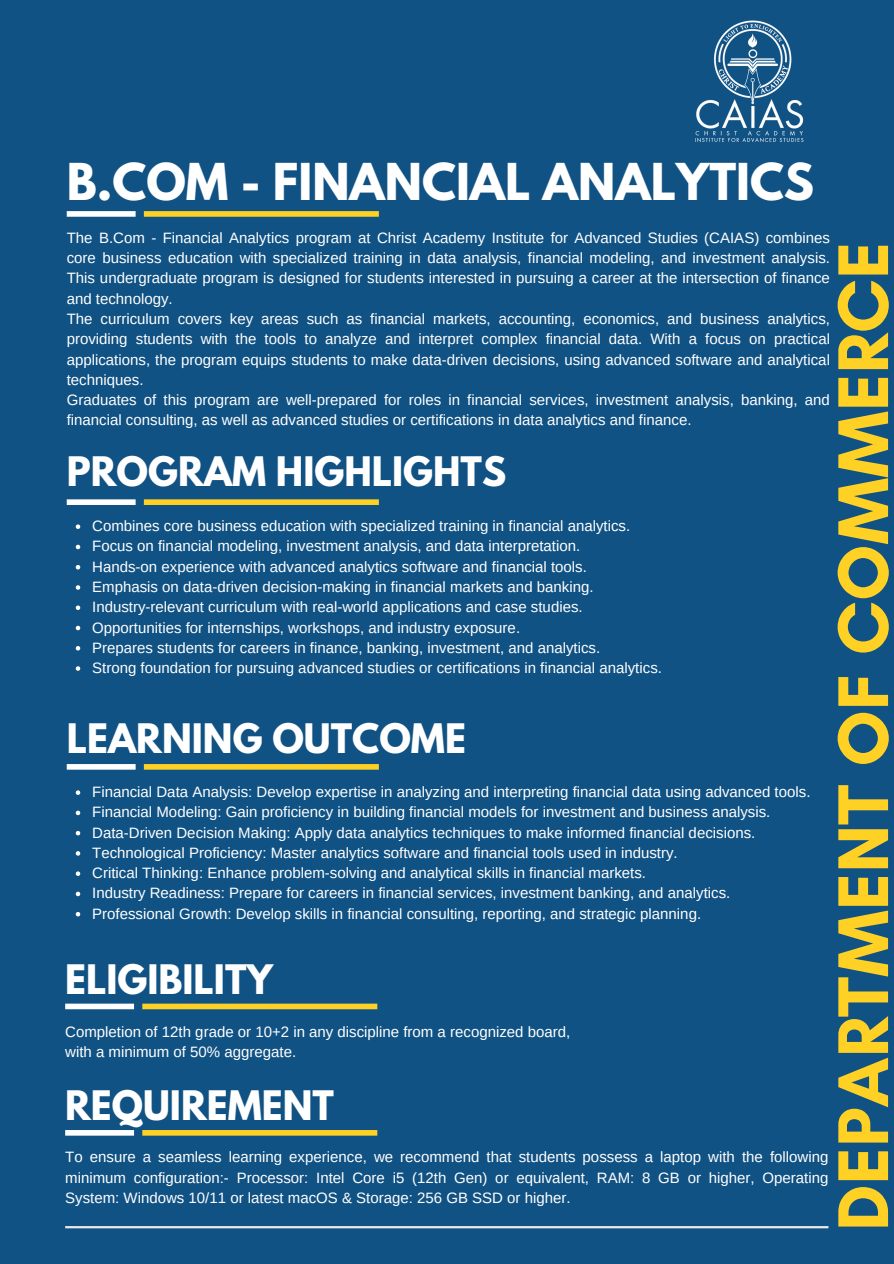
<style>
.page{position:relative;width:894px;height:1264px;background:#fff}
.page>*{position:absolute;margin:0;border:0;box-sizing:border-box;transform-origin:0 0}
.t1{font:700 73.05px "Glacial Indifference";color:#ffd124}
.t2{font:700 45px "League Spartan";color:#fff}
.t3{font:700 36px "League Spartan";color:#fff}
.t4{font:15px/20.2px "Arimo";color:#fff;text-align:justify}
</style>
<div class="page">
<div style="left:0;top:0;width:893px;height:1263px;background:#115284"></div>
<div style="left:144px;top:211px;width:235px;height:6px;background:#ffd124"></div>
<div style="left:67px;top:211px;width:69px;height:6px;background:#fff"></div>
<div style="left:144px;top:499px;width:235px;height:6px;background:#ffd124"></div>
<div style="left:67px;top:499px;width:69px;height:6px;background:#fff"></div>
<svg style="left:76px;top:524px;width:4px;height:5px"></svg>
<svg style="left:76px;top:544px;width:4px;height:5px"></svg>
<svg style="left:76px;top:565px;width:4px;height:4px"></svg>
<svg style="left:76px;top:585px;width:4px;height:4px"></svg>
<svg style="left:76px;top:605px;width:4px;height:5px"></svg>
<svg style="left:76px;top:625px;width:4px;height:5px"></svg>
<svg style="left:76px;top:646px;width:4px;height:4px"></svg>
<svg style="left:76px;top:666px;width:4px;height:4px"></svg>
<div style="left:144px;top:764px;width:235px;height:5px;background:#ffd124"></div>
<div style="left:67px;top:764px;width:69px;height:5px;background:#fff"></div>
<svg style="left:76px;top:790px;width:4px;height:5px"></svg>
<svg style="left:76px;top:810px;width:4px;height:5px"></svg>
<svg style="left:76px;top:831px;width:4px;height:4px"></svg>
<svg style="left:76px;top:851px;width:4px;height:4px"></svg>
<svg style="left:76px;top:871px;width:4px;height:5px"></svg>
<svg style="left:76px;top:891px;width:4px;height:5px"></svg>
<svg style="left:76px;top:912px;width:4px;height:4px"></svg>
<img style="left:695px;top:20px;width:109px;height:122px">
<div style="left:142px;top:1003px;width:235px;height:6px;background:#ffd124"></div>
<div style="left:65px;top:1003px;width:69px;height:6px;background:#fff"></div>
<hr style="left:65px;top:1225px;width:763px;height:3px;background:#e9e9e9">
<div style="left:142px;top:1129px;width:235px;height:6px;background:#ffd124"></div>
<div style="left:65px;top:1129px;width:69px;height:6px;background:#fff"></div>
<p class="t2" style="left:67px;top:159px;width:748px">B.COM - FINANCIAL ANALYTICS</p>
<h1 class="t4" style="left:67px;top:228px;width:764px">The B.Com - Financial Analytics program at Christ Academy Institute for Advanced Studies (CAIAS) combines core business education with specialized training in data analysis, financial modeling, and investment analysis.<br>This undergraduate program is designed for students interested in pursuing a career at the intersection of finance and technology.</h1>
<p class="t4" style="left:67px;top:309px;width:764px">The curriculum covers key areas such as financial markets, accounting, economics, and business analytics, providing students with the tools to analyze and interpret complex financial data. With a focus on practical applications, the program equips students to make data-driven decisions, using advanced software and analytical techniques.</p>
<h2 class="t4" style="left:67px;top:390px;width:764px">Graduates of this program are well-prepared for roles in financial services, investment analysis, banking, and financial consulting, as well as advanced studies or certifications in data analytics and finance.</h2>
<p class="t1" style="left:818px;top:1230px;width:991px;rotate:-90deg">DEPARTMENT OF COMMERCE</p>
<p class="t3" style="left:67px;top:453px;width:441px">PROGRAM HIGHLIGHTS</p>
<p class="t4" style="left:92px;top:516px;width:539px">Combines core business education with specialized training in financial analytics.</p>
<p class="t4" style="left:92px;top:536px;width:489px">Focus on financial modeling, investment analysis, and data interpretation.</p>
<p class="t4" style="left:92px;top:556px;width:496px">Hands-on experience with advanced analytics software and financial tools.</p>
<p class="t4" style="left:92px;top:576px;width:502px">Emphasis on data-driven decision-making in financial markets and banking.</p>
<h3 class="t4" style="left:92px;top:597px;width:492px">Industry-relevant curriculum with real-world applications and case studies.</h3>
<p class="t4" style="left:92px;top:617px;width:429px">Opportunities for internships, workshops, and industry exposure.</p>
<p class="t4" style="left:92px;top:637px;width:509px">Prepares students for careers in finance, banking, investment, and analytics.</p>
<p class="t4" style="left:92px;top:657px;width:571px">Strong foundation for pursuing advanced studies or certifications in financial analytics.</p>
<p class="t3" style="left:67px;top:720px;width:400px">LEARNING OUTCOME</p>
<p class="t4" style="left:92px;top:781px;width:719px">Financial Data Analysis: Develop expertise in analyzing and interpreting financial data using advanced tools.</p>
<p class="t4" style="left:92px;top:802px;width:679px">Financial Modeling: Gain proficiency in building financial models for investment and business analysis.</p>
<p class="t4" style="left:92px;top:822px;width:664px">Data-Driven Decision Making: Apply data analytics techniques to make informed financial decisions.</p>
<p class="t4" style="left:92px;top:842px;width:587px">Technological Proficiency: Master analytics software and financial tools used in industry.</p>
<p class="t4" style="left:92px;top:862px;width:555px">Critical Thinking: Enhance problem-solving and analytical skills in financial markets.</p>
<h3 class="t4" style="left:92px;top:883px;width:639px">Industry Readiness: Prepare for careers in financial services, investment banking, and analytics.</h3>
<p class="t4" style="left:92px;top:903px;width:610px">Professional Growth: Develop skills in financial consulting, reporting, and strategic planning.</p>
<p class="t3" style="left:65px;top:961px;width:209px">ELIGIBILITY</p>
<p class="t4" style="left:65px;top:1021px;width:506px">Completion of 12th grade or 10+2 in any discipline from a recognized board,</p>
<p class="t4" style="left:65px;top:1041px;width:232px">with a minimum of 50% aggregate.</p>
<p class="t3" style="left:65px;top:1087px;width:270px">REQUIREMENT</p>
<p class="t4" style="left:65px;top:1146px;width:764px">To ensure a seamless learning experience, we recommend that students possess a laptop with the following minimum configuration:- Processor: Intel Core i5 (12th Gen) or equivalent, RAM: 8 GB or higher, Operating System: Windows 10/11 or latest macOS &amp; Storage: 256 GB SSD or higher.</p>
</div>
